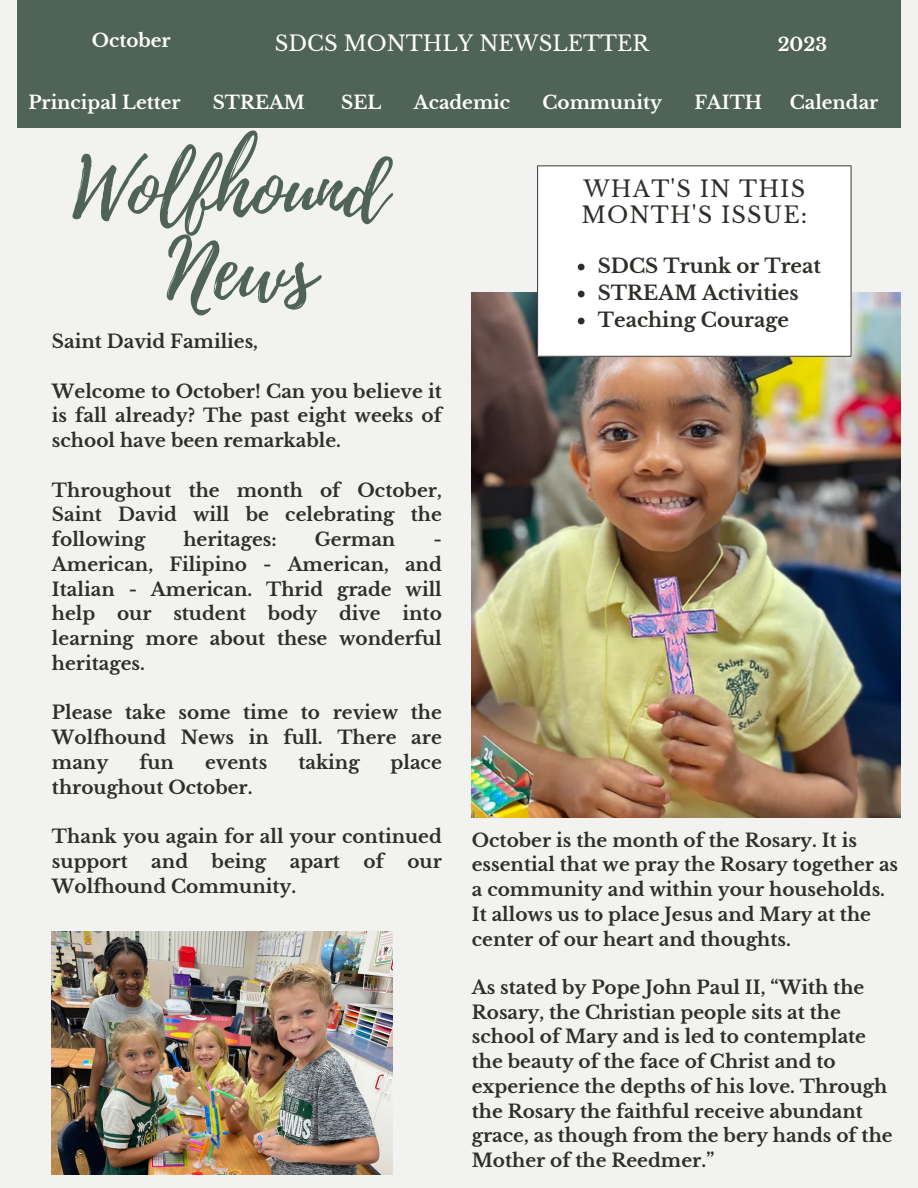
<style>
.page{position:relative;width:918px;height:1188px;background:#f2f3f0}
.page>*{position:absolute;margin:0;border:0;box-sizing:border-box;transform-origin:0 0}
.t1{font:81.9px "Playlist Script";color:#4f6456}
.t2{font:22.5px "Libre Baskerville";letter-spacing:.05em;color:#2e2e2a}
.t3{font:21.15px "Libre Baskerville";color:#fff}
.t4{font:700 19.8px "Libre Baskerville";color:#2e2e2a}
.t5{font:700 18.45px/24.8px "Libre Baskerville";color:#2e2e2a;text-align:justify}
.t6{font:700 18.3px "Libre Baskerville";color:#fff}
</style>
<div class="page">
<div style="left:17px;top:0;width:883px;height:128px;background:#4f6456"></div>
<img style="left:472px;top:293px;width:428px;height:524px">
<div style="left:537px;top:165px;width:315px;height:192px;background:#fff"></div>
<img style="left:52px;top:931px;width:341px;height:243px">
<svg style="left:578px;top:264px;width:7px;height:6px"></svg>
<svg style="left:578px;top:291px;width:7px;height:6px"></svg>
<svg style="left:578px;top:318px;width:7px;height:6px"></svg>
<p class="t6" style="left:92px;top:29px;width:80px">October</p>
<p class="t3" style="left:275px;top:30px;width:376px">SDCS MONTHLY NEWSLETTER</p>
<p class="t6" style="left:778px;top:33px;width:51px">2023</p>
<p class="t6" style="left:28px;top:91px;width:154px">Principal Letter</p>
<p class="t6" style="left:213px;top:91px;width:94px">STREAM</p>
<p class="t6" style="left:341px;top:91px;width:42px">SEL</p>
<p class="t6" style="left:414px;top:91px;width:98px">Academic</p>
<p class="t6" style="left:542px;top:91px;width:121px">Community</p>
<p class="t6" style="left:694px;top:91px;width:69px">FAITH</p>
<p class="t6" style="left:790px;top:91px;width:90px">Calendar</p>
<p class="t1" style="left:72px;top:130px;width:316px">Wolfhound</p>
<p class="t1" style="left:167px;top:212px;width:150px">News</p>
<p class="t5" style="left:52px;top:329px;width:208px">Saint David Families,</p>
<p class="t5" style="left:52px;top:379px;width:391px">Welcome to October! Can you believe it is fall already? The past eight weeks of school have been remarkable.</p>
<p class="t5" style="left:52px;top:478px;width:391px">Throughout the month of October, Saint David will be celebrating the following</p>
<p class="t5" style="left:183px;top:527px;width:95px">heritages:</p>
<p class="t5" style="left:315px;top:527px;width:82px">German</p>
<p class="t5" style="left:52px;top:527px;width:391px;text-indent:381px">- American, Filipino - American, and Italian - American. Thrid grade will help our student body dive into learning more about these wonderful heritages.</p>
<p class="t5" style="left:52px;top:700px;width:391px">Please take some time to review the Wolfhound News in full. There are many</p>
<p class="t5" style="left:139px;top:750px;width:36px">fun</p>
<p class="t5" style="left:205px;top:750px;width:64px">events</p>
<p class="t5" style="left:298px;top:750px;width:63px">taking</p>
<p class="t5" style="left:391px;top:750px;width:53px">place</p>
<p class="t5" style="left:52px;top:775px;width:202px">throughout October.</p>
<p class="t5" style="left:52px;top:824px;width:391px">Thank you again for all your continued support</p>
<p class="t5" style="left:151px;top:849px;width:38px">and</p>
<p class="t5" style="left:212px;top:849px;width:56px">being</p>
<p class="t5" style="left:290px;top:849px;width:52px">apart</p>
<p class="t5" style="left:364px;top:849px;width:22px">of</p>
<p class="t5" style="left:407px;top:849px;width:36px">our</p>
<p class="t5" style="left:52px;top:874px;width:246px">Wolfhound Community.</p>
<p class="t2" style="left:583px;top:175px;width:223px">WHAT'S IN THIS</p>
<p class="t2" style="left:581px;top:202px;width:227px">MONTH'S ISSUE:</p>
<p class="t4" style="left:598px;top:253px;width:225px">SDCS Trunk or Treat</p>
<p class="t4" style="left:598px;top:280px;width:202px">STREAM Activities</p>
<p class="t4" style="left:598px;top:307px;width:193px">Teaching Courage</p>
<p class="t5" style="left:472px;top:828px;width:428px;text-align:left">October is the month of the Rosary. It is essential that we pray the Rosary together as a community and within your households.<br>It allows us to place Jesus and Mary at the center of our heart and thoughts.</p>
<p class="t5" style="left:472px;top:975px;width:422px;text-align:left">As stated by Pope John Paul II, “With the Rosary, the Christian people sits at the school of Mary and is led to contemplate the beauty of the face of Christ and to experience the depths of his love. Through the Rosary the faithful receive abundant grace, as though from the bery hands of the Mother of the Reedmer.”</p>
</div>
